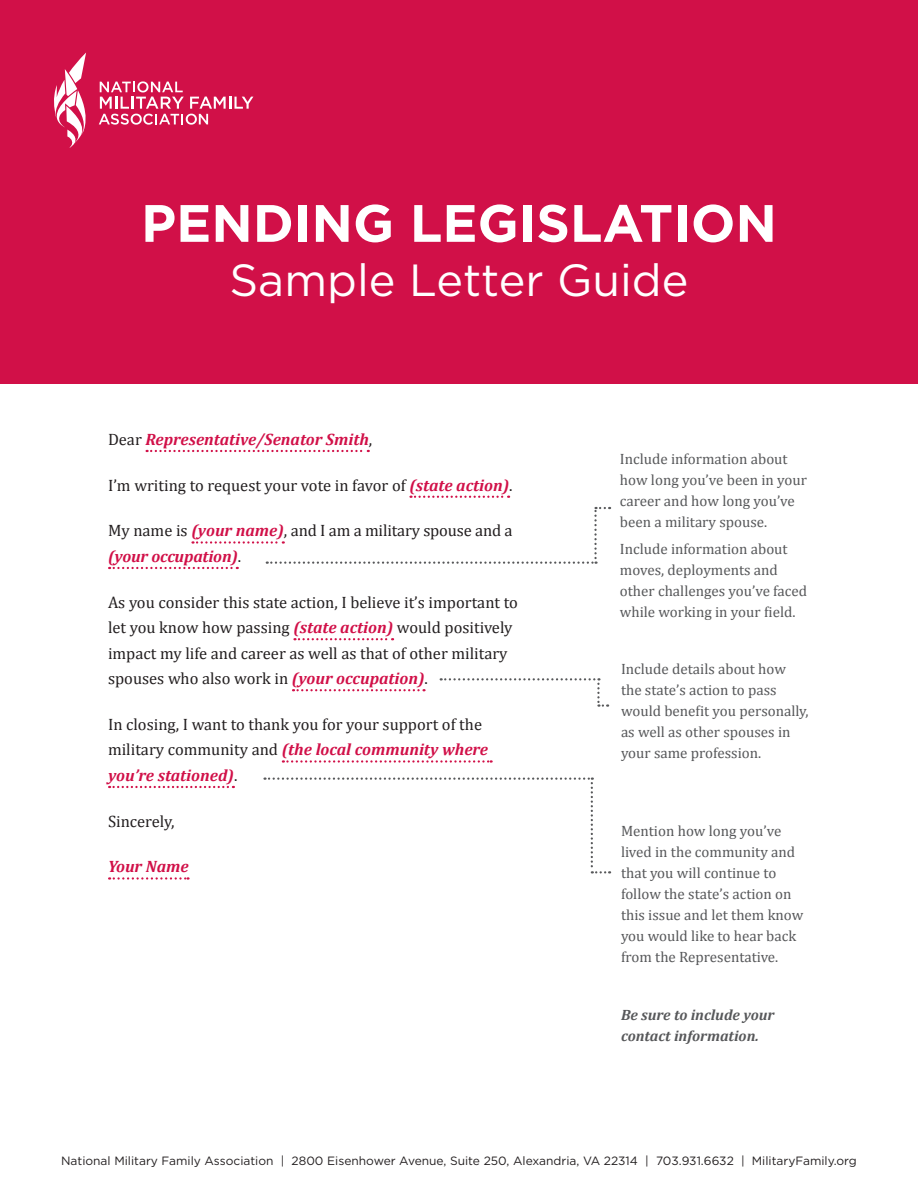
<style>
.page{position:relative;width:918px;height:1188px;background:#fff}
.page>*{position:absolute;margin:0;border:0;box-sizing:border-box;transform-origin:0 0}
.t1{font:700 52.5px "Gotham";color:#fff}
.t2{font:45px "Gotham";color:#fff}
.t3{font:16.5px/25.5px "Cambria";color:#231f20}
.t4{font:italic 700 16.5px "Cambria";color:#d11048}
.side_Bar{font:15px/21px "Cambria";color:#57585a}
.side_Bar-2{font:italic 700 15px/21px "Cambria";color:#57585a}
.t5{font:12px "Gotham";color:#231f20}
.s1{font-weight:400;font-style:normal;color:#231f20}
.s2{font-weight:700;font-style:italic;color:#d11048}
</style>
<div class="page">
<div style="left:0;top:0;width:918px;height:383px;background:#d11048"></div>
<svg style="left:147px;top:450px;width:222px;height:2px"></svg>
<svg style="left:411px;top:496px;width:98px;height:2px"></svg>
<svg style="left:295px;top:638px;width:98px;height:2px"></svg>
<svg style="left:293px;top:689px;width:132px;height:2px"></svg>
<svg style="left:283px;top:760px;width:209px;height:3px"></svg>
<svg style="left:109px;top:786px;width:125px;height:2px"></svg>
<svg style="left:109px;top:877px;width:80px;height:3px"></svg>
<svg style="left:99px;top:81px;width:154px;height:44px"></svg>
<svg style="left:54px;top:53px;width:32px;height:95px"></svg>
<svg style="left:441px;top:678px;width:167px;height:29px"></svg>
<svg style="left:265px;top:778px;width:345px;height:95px"></svg>
<svg style="left:109px;top:507px;width:501px;height:62px"></svg>
<p class="t1" style="left:141px;top:193px;width:637px">PENDING LEGISLATION</p>
<p class="t2" style="left:230px;top:251px;width:460px">Sample Letter Guide</p>
<p class="t4" style="left:108px;top:428px;width:266px"><span class="s1">Dear</span> Representative/Senator Smith<span class="s1">,</span></p>
<p class="t3" style="left:108px;top:472px;width:406px">I’m writing to request your vote in favor of <span class="s2">(state action)</span>.</p>
<p class="t3" style="left:108px;top:518px;width:406px">My name is <span class="s2">(your name)</span>, and I am a military spouse and a <span class="s2">(your occupation)</span>.</p>
<p class="t3" style="left:108px;top:589px;width:411px">As you consider this state action, I believe it’s important to let you know how passing <span class="s2">(state action)</span> would positively impact my life and career as well as that of other military spouses who also work in <span class="s2">(your occupation)</span>.</p>
<p class="t3" style="left:108px;top:712px;width:382px">In closing, I want to thank you for your support of the military community and <span class="s2">(the local community where you’re stationed)</span>.</p>
<p class="t3" style="left:108px;top:808px;width:68px">Sincerely,</p>
<p class="t4" style="left:108px;top:855px;width:82px">Your Name</p>
<p class="side_Bar" style="left:620px;top:448px;width:189px">Include information about how long you’ve been in your career and how long you’ve been a military spouse.</p>
<p class="side_Bar" style="left:620px;top:539px;width:189px">Include information about moves, deployments and other challenges you’ve faced while working in your field.</p>
<p class="side_Bar" style="left:621px;top:659px;width:189px">Include details about how the state’s action to pass would benefit you personally, as well as other spouses in your same profession.</p>
<p class="side_Bar" style="left:621px;top:821px;width:184px">Mention how long you’ve lived in the community and that you will continue to follow the state’s action on this issue and let them know you would like to hear back from the Representative.</p>
<p class="side_Bar-2" style="left:621px;top:1004px;width:155px">Be sure to include your contact information.</p>
<p class="t5" style="left:61px;top:1153px;width:797px">National Military Family Association | 2800 Eisenhower Avenue, Suite 250, Alexandria, VA 22314 | 703.931.6632 | MilitaryFamily.org</p>
</div>
